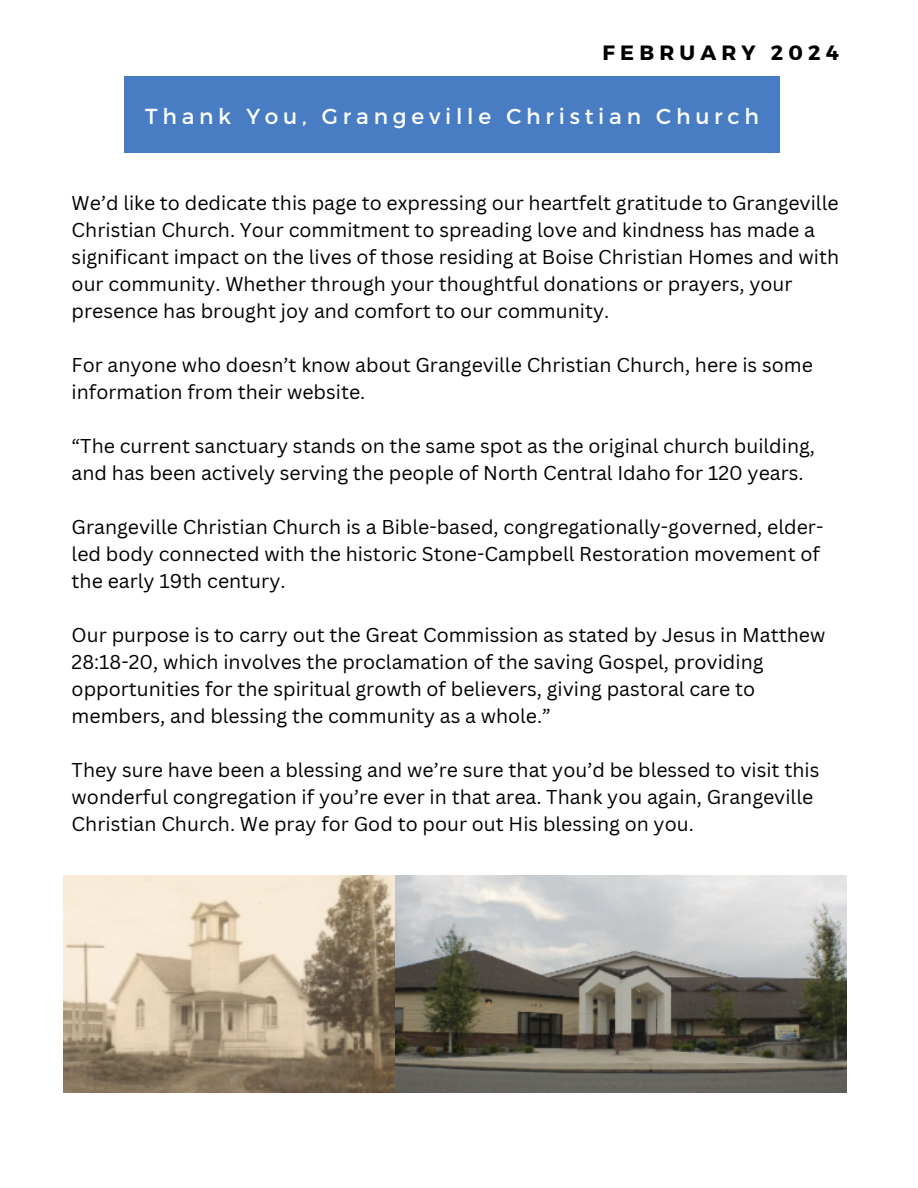
<style>
.page{position:relative;width:918px;height:1188px;background:#fff}
.page>*{position:absolute;margin:0;border:0;box-sizing:border-box;transform-origin:0 0}
.t1{font:21.75px "Montserrat";letter-spacing:.22em;color:#fff}
.t2{font:700 20.7px "Montserrat";letter-spacing:.25em;color:#000}
.t3{font:19.5px/27px "Canva Sans";color:#000}
</style>
<div class="page">
<div style="left:124px;top:76px;width:656px;height:77px;background:#487dc4"></div>
<img style="left:64px;top:875px;width:331px;height:218px">
<img style="left:395px;top:875px;width:451px;height:218px">
<p class="t2" style="left:603px;top:39px;width:238px">FEBRUARY 2024</p>
<p class="t1" style="left:145px;top:103px;width:616px">Thank You, Grangeville Christian Church</p>
<h1 class="t3" style="left:72px;top:189px;width:769px">We’d like to dedicate this page to expressing our heartfelt gratitude to Grangeville Christian Church. Your commitment to spreading love and kindness has made a significant impact on the lives of those residing at Boise Christian Homes and with our community. Whether through your thoughtful donations or prayers, your presence has brought joy and comfort to our community.</h1>
<p class="t3" style="left:72px;top:351px;width:743px">For anyone who doesn’t know about Grangeville Christian Church, here is some information from their website.</p>
<h2 class="t3" style="left:72px;top:432px;width:745px">“The current sanctuary stands on the same spot as the original church building, and has been actively serving the people of North Central Idaho for 120 years.</h2>
<p class="t3" style="left:72px;top:513px;width:753px">Grangeville Christian Church is a Bible-based, congregationally-governed, elder&shy;led body connected with the historic Stone-Campbell Restoration movement of the early 19th century.</p>
<p class="t3" style="left:72px;top:621px;width:755px">Our purpose is to carry out the Great Commission as stated by Jesus in Matthew 28:18-20, which involves the proclamation of the saving Gospel, providing opportunities for the spiritual growth of believers, giving pastoral care to members, and blessing the community as a whole.”</p>
<p class="t3" style="left:72px;top:756px;width:749px">They sure have been a blessing and we’re sure that you’d be blessed to visit this wonderful congregation if you’re ever in that area. Thank you again, Grangeville<br>Christian Church. We pray for God to pour out His blessing on you.</p>
</div>
